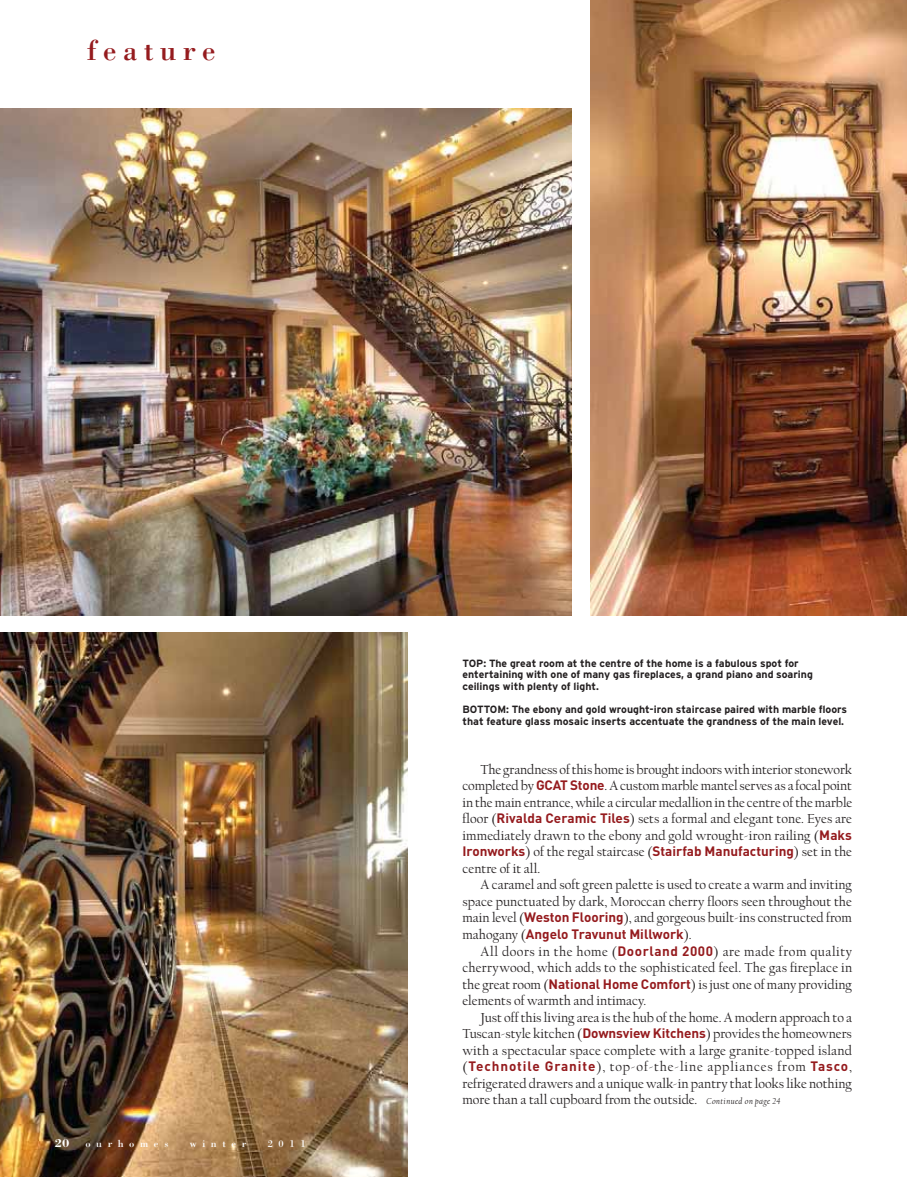
<style>
.page{position:relative;width:907px;height:1177px;background:#fff}
.page>*{position:absolute;margin:0;border:0;box-sizing:border-box;transform-origin:0 0}
.t1{font:30px "Bodoni";letter-spacing:.205em;color:#951b1e}
.t2{font:13.5px/16.5px "FB Californian";color:#231f20;text-align:justify}
.t3{font:700 13.5px "DIN";color:#951b1e}
.t4{font:700 12px "Bodoni";color:#fff}
.t5{font:700 10.5px/11.6px "Interstate";color:#231f20}
.t6{font:10.5px "Bodoni";letter-spacing:.53em;color:#fff}
.t7{font:italic 9px "FB Californian";letter-spacing:.05em;color:#231f20}
.s1{font-family:"DIN";font-weight:700;color:#951b1e}
.s2{font-family:"FB Californian";font-weight:400;color:#231f20}
</style>
<div class="page">
<img style="left:0;top:109px;width:571px;height:506px">
<img style="left:590px;top:0;width:316px;height:615px">
<img style="left:0;top:632px;width:407px;height:544px">
<h1 class="t1" style="left:87px;top:40px;width:130px">feature</h1>
<p class="t4" style="left:55px;top:1138px;width:16px">20</p>
<p class="t6" style="left:85px;top:1139px;width:84px">ourhomes</p>
<p class="t6" style="left:190px;top:1139px;width:58px">winter</p>
<p class="t6" style="left:268px;top:1139px;width:39px">2011</p>
<p class="t5" style="left:462px;top:658px;width:352px">TOP: The great room at the centre of the home is a fabulous spot for entertaining with one of many gas fireplaces, a grand piano and soaring ceilings with plenty of light.</p>
<p class="t5" style="left:462px;top:704px;width:386px">BOTTOM: The ebony and gold wrought-iron staircase paired with marble floors that feature glass mosaic inserts accentuate the grandness of the main level.</p>
<p class="t2" style="left:462px;top:762px;width:391px;text-indent:18px">The grandness of this home is brought indoors with interior stonework completed by <span class="s1">GCAT Stone</span>. A custom marble mantel serves as a focal point in the main entrance, while a circular medallion in the centre of the marble floor (<span class="s1">Rivalda Ceramic Tiles</span>) sets a formal and elegant tone. Eyes are immediately drawn to the ebony and gold wrought-iron railing (<span class="s1">Maks</span></p>
<p class="t3" style="left:462px;top:846px;width:391px">Ironworks<span class="s2">) of the regal staircase (</span>Stairfab Manufacturing<span class="s2">) set in the</span></p>
<p class="t2" style="left:462px;top:861px;width:79px">centre of it all.</p>
<p class="t2" style="left:480px;top:877px;width:373px">A caramel and soft green palette is used to create a warm and inviting</p>
<p class="t2" style="left:462px;top:894px;width:391px">space punctuated by dark, Moroccan cherry floors seen throughout the</p>
<p class="t2" style="left:462px;top:910px;width:391px">main level (<span class="s1">Weston Flooring</span>), and gorgeous built-ins constructed from</p>
<p class="t3" style="left:462px;top:929px;width:231px"><span class="s2">mahogany (</span>Angelo Travunut Millwork<span class="s2">).</span></p>
<p class="t2" style="left:462px;top:943px;width:391px;text-indent:18px">All doors in the home (<span class="s1">Doorland 2000</span>) are made from quality cherrywood, which adds to the sophisticated feel. The gas fireplace in the great room (<span class="s1">National Home Comfort</span>) is just one of many providing elements of warmth and intimacy.</p>
<p class="t2" style="left:462px;top:1009px;width:391px;text-indent:18px">Just off this living area is the hub of the home. A modern approach to a Tuscan-style kitchen (<span class="s1">Downsview Kitchens</span>) provides the homeowners with a spectacular space complete with a large granite-topped island (<span class="s1">Technotile Granite</span>), top-of-the-line appliances from <span class="s1">Tasco</span>, refrigerated drawers and a unique walk-in pantry that looks like nothing more than a tall cupboard from the outside.</p>
<p class="t7" style="left:706px;top:1096px;width:76px">Continued on page 24</p>
</div>
